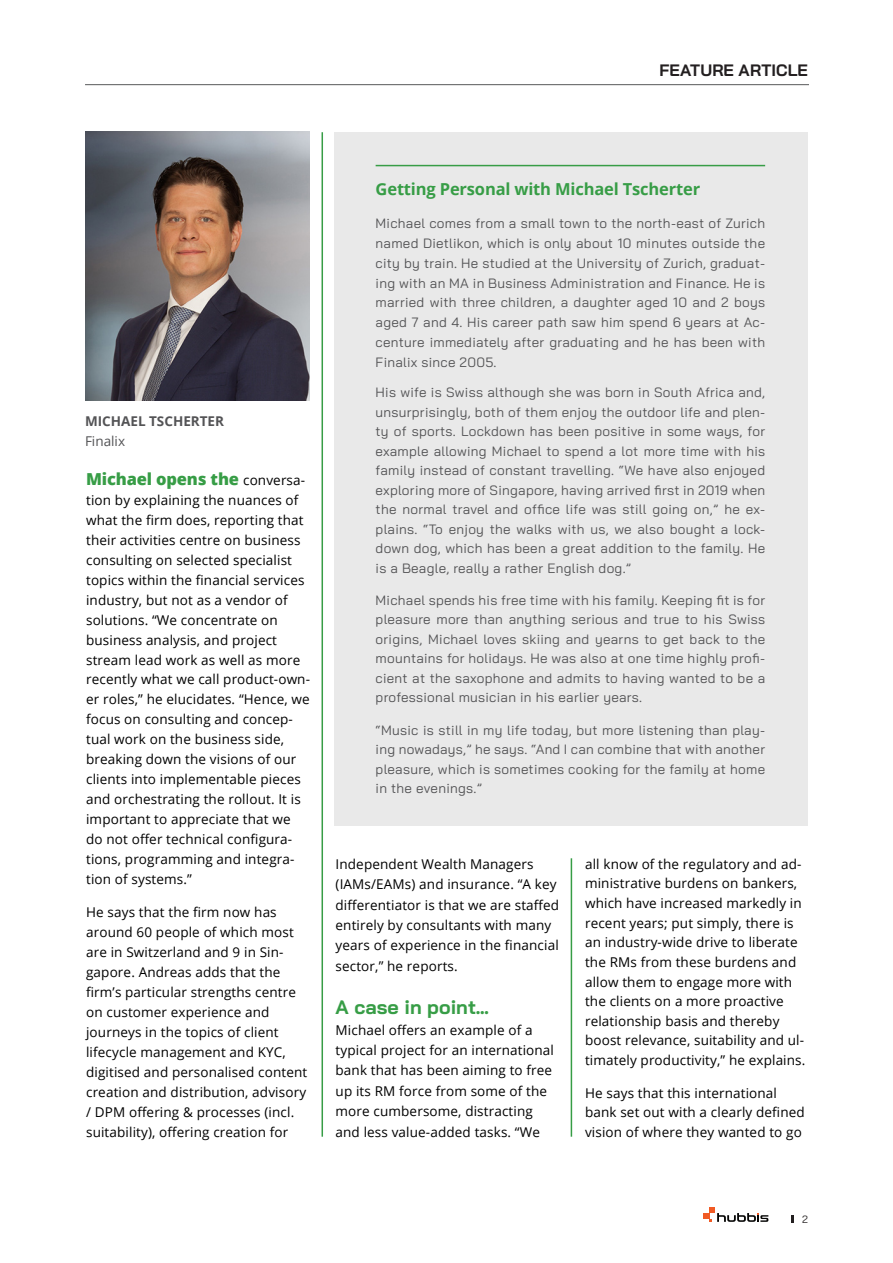
<style>
.page{position:relative;width:893px;height:1263px;background:#fff}
.page>*{position:absolute;margin:0;border:0;box-sizing:border-box;transform-origin:0 0}
.subtitle{font:700 19.5px "Bai Jamjuree";color:#379d46}
.Box_subtitle{font:700 16.5px "Open Sans";letter-spacing:-.01em;color:#379d46}
.content_styl_hyphe{font:800 16.5px "Open Sans";letter-spacing:-.01em;color:#379d46}
.t1{font:700 16.5px "Bai Jamjuree";letter-spacing:.005em;color:#231f20}
.content_styl_hyphe-2{font:13.5px/20px "Open Sans";letter-spacing:.01em;color:#000}
.box_content{font:13.5px/19.5px "Bai Jamjuree";letter-spacing:.02em;color:#535355;text-align:justify}
.Name_font{font:700 13.5px "Open Sans";color:#535355}
.t2{font:13.5px "Open Sans";color:#535355}
.t3{font:10.5px "Bai Jamjuree";color:#231f20}
.s1{font-weight:400;font-size:13.5px;color:#000}
</style>
<div class="page">
<svg style="left:703px;top:1207px;width:65px;height:15px"></svg>
<svg style="left:792px;top:1215px;width:2px;height:8px"></svg>
<hr style="left:322px;top:132px;width:1px;height:1005px;background:#379d46">
<hr style="left:571px;top:858px;width:1px;height:279px;background:#379d46">
<img style="left:85px;top:132px;width:224px;height:268px">
<div style="left:334px;top:132px;width:474px;height:693px;background:#e9e9e9"></div>
<hr style="left:376px;top:165px;width:389px;height:1px;background:#379d46">
<hr style="left:85px;top:84px;width:724px;height:1px;background:#57585a">
<p class="t1" style="left:659px;top:61px;width:150px">FEATURE ARTICLE</p>
<p class="Name_font" style="left:85px;top:412px;width:141px">MICHAEL TSCHERTER</p>
<p class="t2" style="left:85px;top:431px;width:42px">Finalix</p>
<p class="content_styl_hyphe" style="left:86px;top:466px;width:221px">Michael opens the <span class="s1">conversa-</span></p>
<p class="content_styl_hyphe-2" style="left:86px;top:489px;width:225px">tion by explaining the nuances of what the firm does, reporting that their activities centre on business consulting on selected specialist topics within the financial services industry, but not as a vendor of solutions. “We concentrate on business analysis, and project stream lead work as well as more recently what we call product-own&shy;er roles,” he elucidates. “Hence, we focus on consulting and concep&shy;tual work on the business side, breaking down the visions of our clients into implementable pieces and orchestrating the rollout. It is important to appreciate that we do not offer technical configura&shy;tions, programming and integra&shy;tion of systems.”</p>
<p class="content_styl_hyphe-2" style="left:86px;top:902px;width:223px">He says that the firm now has around 60 people of which most are in Switzerland and 9 in Sin&shy;gapore. Andreas adds that the firm’s particular strengths centre on customer experience and journeys in the topics of client lifecycle management and KYC, digitised and personalised content creation and distribution, advisory / DPM offering &amp; processes (incl. suitability), offering creation for</p>
<p class="Box_subtitle" style="left:376px;top:177px;width:326px">Getting Personal with Michael Tscherter</p>
<p class="box_content" style="left:376px;top:214px;width:391px">Michael comes from a small town to the north-east of Zurich named Dietlikon, which is only about 10 minutes outside the city by train. He studied at the University of Zurich, graduat&shy;ing with an MA in Business Administration and Finance. He is married with three children, a daughter aged 10 and 2 boys aged 7 and 4. His career path saw him spend 6 years at Ac&shy;centure immediately after graduating and he has been with Finalix since 2005.</p>
<p class="box_content" style="left:376px;top:382px;width:391px">His wife is Swiss although she was born in South Africa and, unsurprisingly, both of them enjoy the outdoor life and plen&shy;ty of sports. Lockdown has been positive in some ways, for example allowing Michael to spend a lot more time with his family instead of constant travelling. “We have also enjoyed exploring more of Singapore, having arrived first in 2019 when the normal travel and office life was still going on,” he ex&shy;plains. “To enjoy the walks with us, we also bought a lock&shy;down dog, which has been a great addition to the family. He is a Beagle, really a rather English dog.”</p>
<p class="box_content" style="left:376px;top:590px;width:391px">Michael spends his free time with his family. Keeping fit is for pleasure more than anything serious and true to his Swiss origins, Michael loves skiing and yearns to get back to the mountains for holidays. He was also at one time highly profi&shy;cient at the saxophone and admits to having wanted to be a professional musician in his earlier years.</p>
<p class="box_content" style="left:376px;top:720px;width:391px">“Music is still in my life today, but more listening than play&shy;ing nowadays,” he says. “And I can combine that with another pleasure, which is sometimes cooking for the family at home in the evenings.”</p>
<p class="content_styl_hyphe-2" style="left:336px;top:853px;width:225px;line-height:20.4px">Independent Wealth Managers (IAMs/EAMs) and insurance. “A key differentiator is that we are staffed entirely by consultants with many years of experience in the financial sector,” he reports.</p>
<p class="subtitle" style="left:336px;top:996px;width:155px">A case in point…</p>
<p class="content_styl_hyphe-2" style="left:336px;top:1019px;width:220px;line-height:20.4px">Michael offers an example of a typical project for an international bank that has been aiming to free up its RM force from some of the more cumbersome, distracting and less value-added tasks. “We</p>
<p class="content_styl_hyphe-2" style="left:585px;top:853px;width:222px">all know of the regulatory and ad&shy;ministrative burdens on bankers, which have increased markedly in recent years; put simply, there is an industry-wide drive to liberate the RMs from these burdens and allow them to engage more with the clients on a more proactive relationship basis and thereby boost relevance, suitability and ul&shy;timately productivity,” he explains.</p>
<p class="content_styl_hyphe-2" style="left:585px;top:1082px;width:221px">He says that this international bank set out with a clearly defined vision of where they wanted to go</p>
<p class="t3" style="left:802px;top:1210px;width:7px">2</p>
</div>
